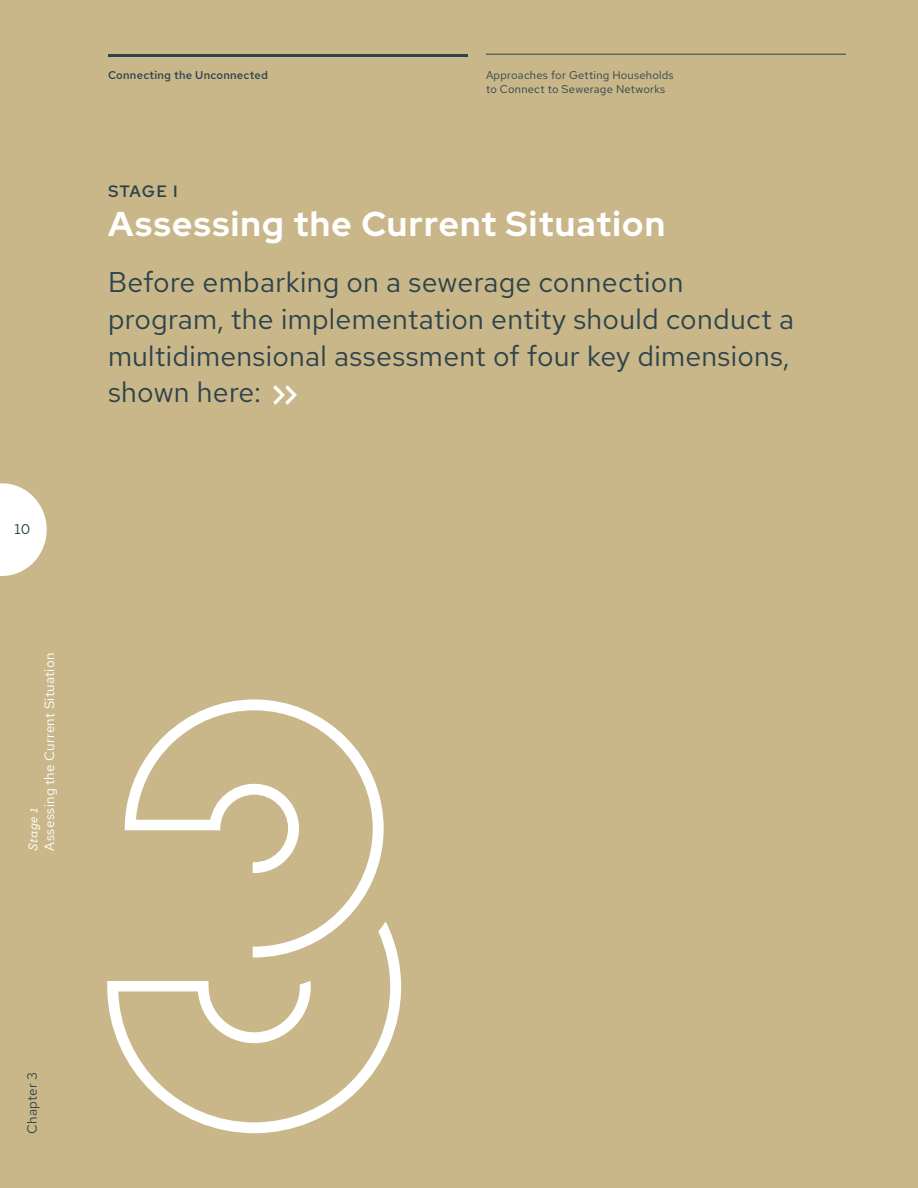
<style>
.page{position:relative;width:918px;height:1188px;background:#c9b78a}
.page>*{position:absolute;margin:0;border:0;box-sizing:border-box;transform-origin:0 0}
.t1{font:700 34.5px "Red Hat Display";letter-spacing:.04em;color:#fff}
.t2{font:28.5px/36.8px "Red Hat Text";letter-spacing:.01em;color:#2d434b}
.t3{font:500 16.5px "Red Hat Text";letter-spacing:.055em;color:#2d434b}
.t4{font:500 15px "Archer Pro";color:#2d434b}
.t5{font:13.5px "Red Hat Text";letter-spacing:.02em;color:#fff}
.t6{font:13.5px "Red Hat Text";letter-spacing:.02em;color:#2d434b}
.t7{font:italic 500 13.5px "Archer Pro";color:#fff}
.t8{font:11.25px/14.2px "Red Hat Text";letter-spacing:.02em;color:#2d434b}
.t9{font:500 11.25px "Red Hat Text";letter-spacing:.02em;color:#2d434b}
.s1{font-family:"Red Hat Display";font-weight:700;font-size:34.5px;color:#fff}
</style>
<div class="page">
<svg style="left:0;top:483px;width:47px;height:93px"></svg>
<hr style="left:108px;top:54px;width:360px;height:3px;background:#2d434b">
<hr style="left:486px;top:54px;width:360px;height:1px;background:#2d434b">
<svg style="left:107px;top:699px;width:295px;height:435px"></svg>
<p class="t4" style="left:14px;top:518px;width:18px">10</p>
<p class="t5" style="left:41px;top:850px;width:199px;rotate:-90deg">Assessing the Current Situation</p>
<p class="t7" style="left:23px;top:850px;width:44px;rotate:-90deg">Stage 1</p>
<p class="t9" style="left:108px;top:68px;width:162px">Connecting the Unconnected</p>
<p class="t8" style="left:486px;top:68px;width:189px">Approaches for Getting Households to Connect to Sewerage Networks</p>
<p class="t3" style="left:108px;top:180px;width:71px">STAGE I</p>
<p class="t1" style="left:108px;top:201px;width:559px">Assessing the Current Situation</p>
<p class="t2" style="left:108px;top:263px;width:688px">Before embarking on a sewerage connection program, the implementation entity should conduct a multidimensional assessment of four key dimensions, shown here: <span class="s1">&gt;&gt;</span></p>
<p class="t6" style="left:23px;top:1134px;width:64px;rotate:-90deg">Chapter 3</p>
</div>
